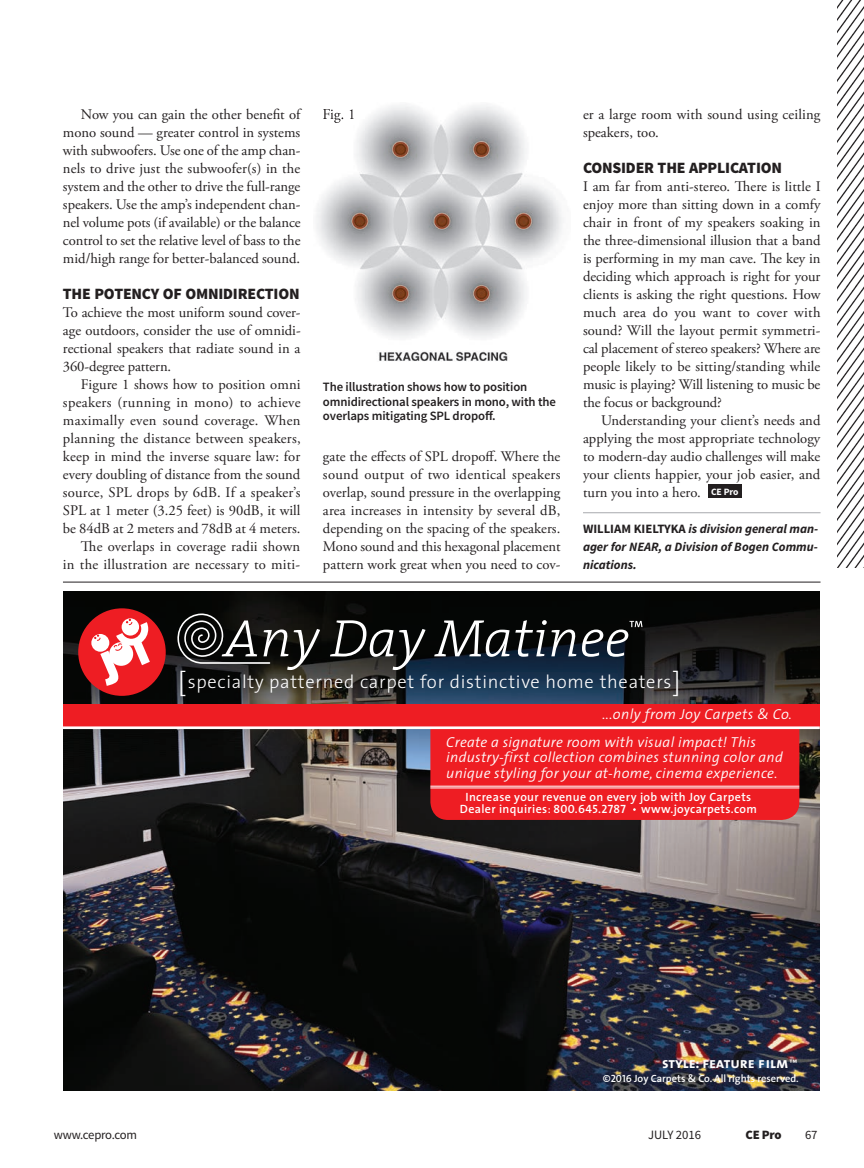
<style>
.page{position:relative;width:864px;height:1168px;background:#fff}
.page>*{position:absolute;margin:0;border:0;box-sizing:border-box;transform-origin:0 0}
.t1{font:300 18.45px "The Sans";letter-spacing:.04em;color:#fff}
.t2{font:900 15.75px "Source Sans Pro";letter-spacing:-.015em;color:#231f20}
.t3{font:15.15px "The Sans Bold Caps";color:#fff}
.t4{font:14.7px/18px "Adobe Garamond Pro";letter-spacing:.005em;color:#231f20;text-align:justify}
.t5{font:italic 300 14.55px/15.9px "The Sans";letter-spacing:.02em;color:#fff}
.t6{font:600 12.75px/14.5px "Source Sans Pro";letter-spacing:-.01em;color:#231f20}
.t7{font:italic 700 12.75px/18px "Source Sans Pro";color:#231f20;text-align:justify}
.t8{font:12.75px "Source Sans Pro";letter-spacing:-.02em;color:#231f20}
.t9{font:12.75px "Source Sans Pro";color:#231f20}
.t10{font:900 12.75px "Source Sans Pro";color:#231f20}
.t11{font:600 12px/11.9px "The Sans";letter-spacing:.03em;color:#fff}
.t12{font:600 10.5px "The Sans";color:#fff}
.s1{font-family:"Source Sans Pro";font-weight:700;font-size:9.6px;color:#fff}
.s2{font-style:normal}
.s3{font-size:26.4px}
.s4{font-weight:400}
.s5{font-family:"The Sans Semi Bold Caps";font-weight:400}
.s6{font-family:"Humanist 521 BT";font-weight:700;font-size:11.7px}
</style>
<div class="page">
<img style="left:837px;top:0;width:27px;height:568px">
<hr style="left:63px;top:582px;width:757px;height:1px;background:#231f20">
<hr style="left:583px;top:512px;width:237px;height:1px;background:#a8a9ad">
<div style="left:708px;top:484px;width:33px;height:14px;background:#231f20"></div>
<img style="left:316px;top:105px;width:247px;height:256px">
<svg style="left:323px;top:109px;width:31px;height:14px"></svg>
<img style="left:64px;top:591px;width:756px;height:500px">
<div style="left:64px;top:704px;width:756px;height:24px;background:#ee1d23"></div>
<hr style="left:64px;top:726px;width:756px;height:3px;background:#fff">
<div style="left:78px;top:608px;width:88px;height:88px;background:#ee1d23;border-radius:50%"></div>
<svg style="left:91px;top:634px;width:18px;height:18px"></svg>
<svg style="left:95px;top:618px;width:55px;height:68px"></svg>
<svg style="left:177px;top:613px;width:143px;height:57px;background:#393937"></svg>
<svg style="left:330px;top:620px;width:96px;height:50px;background:#3b3c3c"></svg>
<svg style="left:434px;top:620px;width:142px;height:37px"></svg>
<svg style="left:582px;top:621px;width:60px;height:36px;background:#3b3f42"></svg>
<svg style="left:430px;top:726px;width:369px;height:94px;background:#ee282e"></svg>
<p class="t4" style="left:63px;top:105px;width:239px;text-indent:18px">Now you can gain the other benefit of mono sound — greater control in systems with subwoofers. Use one of the amp chan&shy;nels to drive just the subwoofer(s) in the system and the other to drive the full-range speakers. Use the amp’s independent chan&shy;nel volume pots (if available) or the balance control to set the relative level of bass to the mid/high range for better-balanced sound.</p>
<p class="t2" style="left:63px;top:283px;width:238px">THE POTENCY OF OMNIDIRECTION</p>
<p class="t4" style="left:63px;top:303px;width:239px">To achieve the most uniform sound cover&shy;age outdoors, consider the use of omnidi&shy;rectional speakers that radiate sound in a 360-degree pattern.</p>
<p class="t4" style="left:63px;top:375px;width:239px;text-align:right">Figure 1 shows how to position omni speakers (running in mono) to achieve maximally even sound coverage. When planning the distance between speakers, keep in mind the inverse square law: for every doubling of distance from the sound source, SPL drops by 6dB. If a speaker’s SPL at 1 meter (3.25 feet) is 90dB, it will be 84dB at 2 meters and 78dB at 4 meters.<br>The overlaps in coverage radii shown<br>in the illustration are necessary to miti-</p>
<p class="t6" style="left:323px;top:380px;width:235px">The illustration shows how to position omnidirectional speakers in mono, with the overlaps mitigating SPL dropoff.</p>
<p class="t4" style="left:323px;top:447px;width:239px">gate the effects of SPL dropoff. Where the sound output of two identical speakers overlap, sound pressure in the overlapping area increases in intensity by several dB, depending on the spacing of the speakers.<br>Mono sound and this hexagonal placement pattern work great when you need to cov-</p>
<p class="t4" style="left:583px;top:105px;width:239px">er a large room with sound using ceiling speakers, too.</p>
<p class="t2" style="left:583px;top:157px;width:201px">CONSIDER THE APPLICATION</p>
<p class="t4" style="left:583px;top:177px;width:239px">I am far from anti-stereo. There is little I enjoy more than sitting down in a comfy chair in front of my speakers soaking in the three-dimensional illusion that a band is performing in my man cave. The key in deciding which approach is right for your clients is asking the right questions. How much area do you want to cover with sound? Will the layout permit symmetri&shy;cal placement of stereo speakers? Where are people likely to be sitting/standing while music is playing? Will listening to music be the focus or background?</p>
<p class="t4" style="left:583px;top:411px;width:239px;text-indent:18px">Understanding your client’s needs and applying the most appropriate technology to modern-day audio challenges will make your clients happier, your job easier, and turn you into a hero. <span class="s1">CE Pro</span></p>
<p class="t7" style="left:583px;top:519px;width:237px"><span class="s2">WILLIAM KIELTYKA</span> is division general man&shy;ager for NEAR, a Division of Bogen Commu&shy;nications.</p>
<p class="t1" style="left:178px;top:666px;width:504px"><span class="s3">[</span>specialty patterned carpet for distinctive home theaters<span class="s3">]</span></p>
<p class="t5" style="left:602px;top:705px;width:191px">...only from Joy Carpets &amp; Co.</p>
<p class="t5" style="left:446px;top:733px;width:338px">Create a signature room with visual impact! This industry-first collection combines stunning color and unique styling for your at-home, cinema experience.</p>
<p class="t11" style="left:460px;top:791px;width:293px;text-indent:6px">Increase your revenue on every job with Joy Carpets<br>Dealer inquiries<span class="s4">:</span> <span class="s5">800.645.2787</span></p>
<p class="t11" style="left:641px;top:803px;width:117px">www.joycarpets.com</p>
<p class="t3" style="left:662px;top:1050px;width:138px">style: feature f ilm<span class="s6">™</span></p>
<p class="t12" style="left:603px;top:1069px;width:198px"><span class="s5">©2016</span> Joy Carpets &amp; Co. All rights reserved.</p>
<p class="t8" style="left:54px;top:1127px;width:85px">www.cepro.com</p>
<p class="t9" style="left:648px;top:1127px;width:55px">JULY 2016</p>
<p class="t10" style="left:745px;top:1126px;width:38px">CE Pro</p>
<p class="t8" style="left:805px;top:1127px;width:14px">67</p>
</div>
